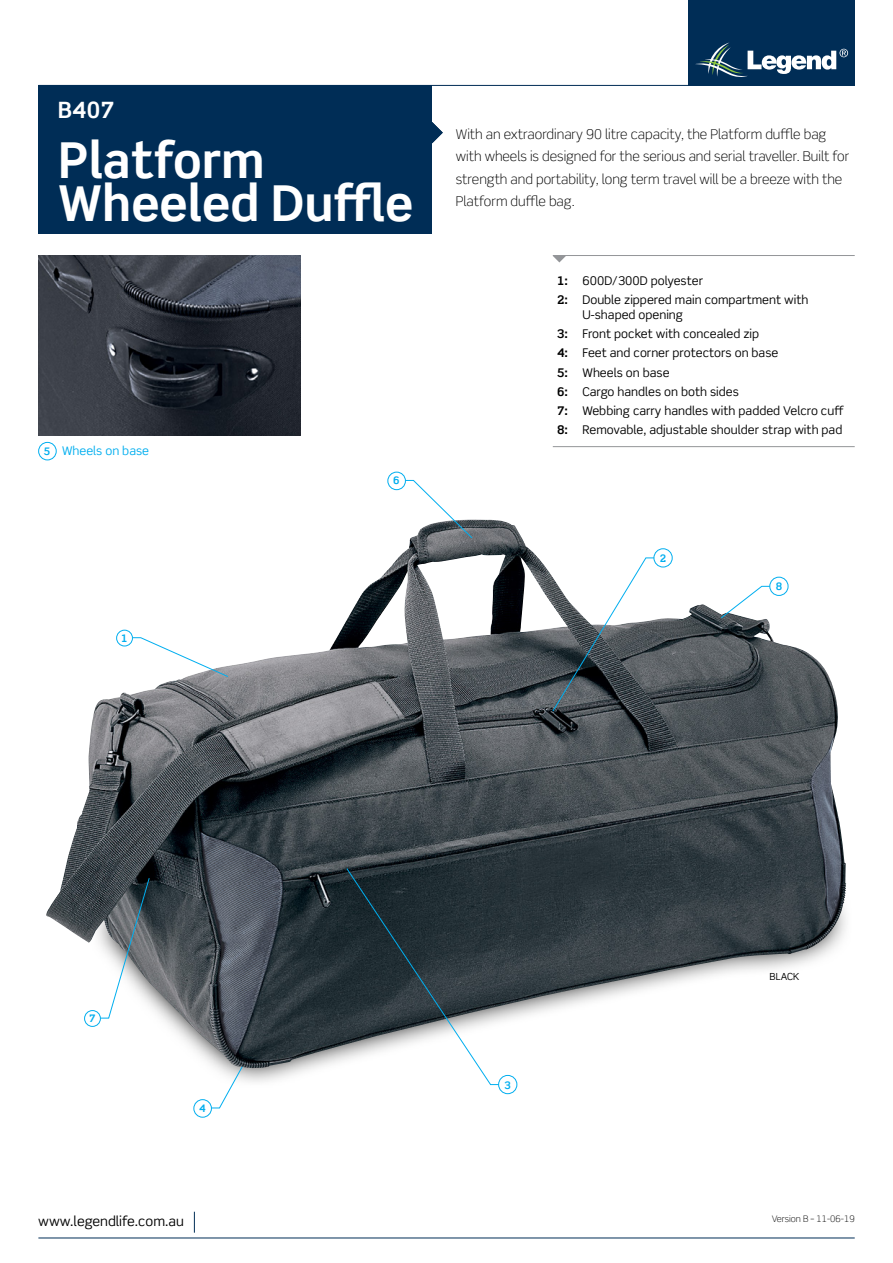
<style>
.page{position:relative;width:893px;height:1263px;background:#fff}
.page>*{position:absolute;margin:0;border:0;box-sizing:border-box;transform-origin:0 0}
.t1{font:700 49.5px/43.5px "Scene Std";color:#fff}
.t2{font:700 22.5px "Scene Std";color:#fff}
.t3{font:300 13.5px/22.5px "Scene Std";color:#000}
.t4{font:13.5px "Scene Std";color:#000}
.t5{font:12px/19.2px "Scene Std";color:#000}
.t6{font:12px "Scene Std";color:#00aeef}
.t7{font:700 10.35px "Scene Std";color:#00aeef}
.t8{font:9.75px "Scene Std";color:#000}
.t9{font:300 9px "Scene Std";color:#000}
.s1{font-weight:700;font-size:10.35px}
.s2{font-weight:700}
</style>
<div class="page">
<img style="left:46px;top:521px;width:800px;height:548px">
<img style="left:38px;top:255px;width:263px;height:180px">
<hr style="left:553px;top:446px;width:302px;height:1px;background:#939598">
<div style="left:688px;top:0;width:167px;height:86px;background:#002d56"></div>
<hr style="left:38px;top:85px;width:817px;height:1px;background:#002d56">
<hr style="left:38px;top:1237px;width:817px;height:1px;background:#002d56">
<svg style="left:194px;top:1212px;width:1px;height:21px"></svg>
<svg style="left:432px;top:122px;width:11px;height:21px"></svg>
<div style="left:116px;top:630px;width:17px;height:16px;border:1px solid #00aeef;border-radius:50%"></div>
<svg style="left:132px;top:637px;width:97px;height:40px"></svg>
<div style="left:84px;top:1010px;width:17px;height:17px;border:1px solid #00aeef;border-radius:50%"></div>
<svg style="left:100px;top:877px;width:50px;height:142px"></svg>
<div style="left:38px;top:85px;width:394px;height:149px;background:#002d56"></div>
<hr style="left:553px;top:255px;width:302px;height:1px;background:#939598">
<svg style="left:553px;top:256px;width:13px;height:6px"></svg>
<svg style="left:211px;top:1066px;width:32px;height:43px"></svg>
<div style="left:193px;top:1099px;width:19px;height:18px;border:1px solid #00aeef;border-radius:50%"></div>
<div style="left:38px;top:442px;width:19px;height:18px;border:1px solid #00aeef;border-radius:50%"></div>
<svg style="left:405px;top:480px;width:68px;height:59px"></svg>
<div style="left:387px;top:472px;width:19px;height:18px;border:1px solid #00aeef;border-radius:50%"></div>
<svg style="left:552px;top:557px;width:103px;height:155px"></svg>
<div style="left:654px;top:548px;width:19px;height:19px;border:1px solid #00aeef;border-radius:50%"></div>
<svg style="left:720px;top:586px;width:51px;height:33px"></svg>
<div style="left:769px;top:577px;width:19px;height:19px;border:1px solid #00aeef;border-radius:50%"></div>
<svg style="left:346px;top:867px;width:153px;height:218px"></svg>
<div style="left:498px;top:1075px;width:19px;height:19px;border:1px solid #00aeef;border-radius:50%"></div>
<svg style="left:695px;top:43px;width:153px;height:34px"></svg>
<h2 class="t2" style="left:58px;top:96px;width:58px">B407</h2>
<h1 class="t1" style="left:58px;top:138px;width:357px">Platform<br>Wheeled Duffle</h1>
<p class="t6" style="left:44px;top:443px;width:107px"><span class="s1">5</span> Wheels on base</p>
<p class="t7" style="left:121px;top:631px;width:8px">1</p>
<p class="t7" style="left:393px;top:474px;width:8px">6</p>
<p class="t3" style="left:456px;top:123px;width:395px">With an extraordinary 90 litre capacity, the Platform duffle bag with wheels is designed for the serious and serial traveller. Built for strength and portability, long term travel will be a breeze with the Platform duffle bag.</p>
<p class="t5" style="left:557px;top:271px;width:253px"><span class="s2">1:</span> 600D/300D polyester<br><span class="s2">2:</span> Double zippered main compartment with</p>
<p class="t5" style="left:557px;top:305px;width:288px;text-indent:26px">U-shaped opening<br><span class="s2">3:</span> Front pocket with concealed zip<br><span class="s2">4:</span> Feet and corner protectors on base<br><span class="s2">5:</span> Wheels on base<br><span class="s2">6:</span> Cargo handles on both sides<br><span class="s2">7:</span> Webbing carry handles with padded Velcro cuff <span class="s2">8:</span> Removable, adjustable shoulder strap with pad</p>
<p class="t7" style="left:660px;top:552px;width:8px">2</p>
<p class="t7" style="left:776px;top:580px;width:8px">8</p>
<p class="t7" style="left:89px;top:1012px;width:8px">7</p>
<p class="t7" style="left:199px;top:1102px;width:8px">4</p>
<p class="t4" style="left:38px;top:1213px;width:147px">www.legendlife.com.au</p>
<p class="t7" style="left:504px;top:1078px;width:8px">3</p>
<p class="t8" style="left:770px;top:970px;width:31px">BLACK</p>
<p class="t9" style="left:772px;top:1213px;width:85px">Version B – 11-06-19</p>
</div>
